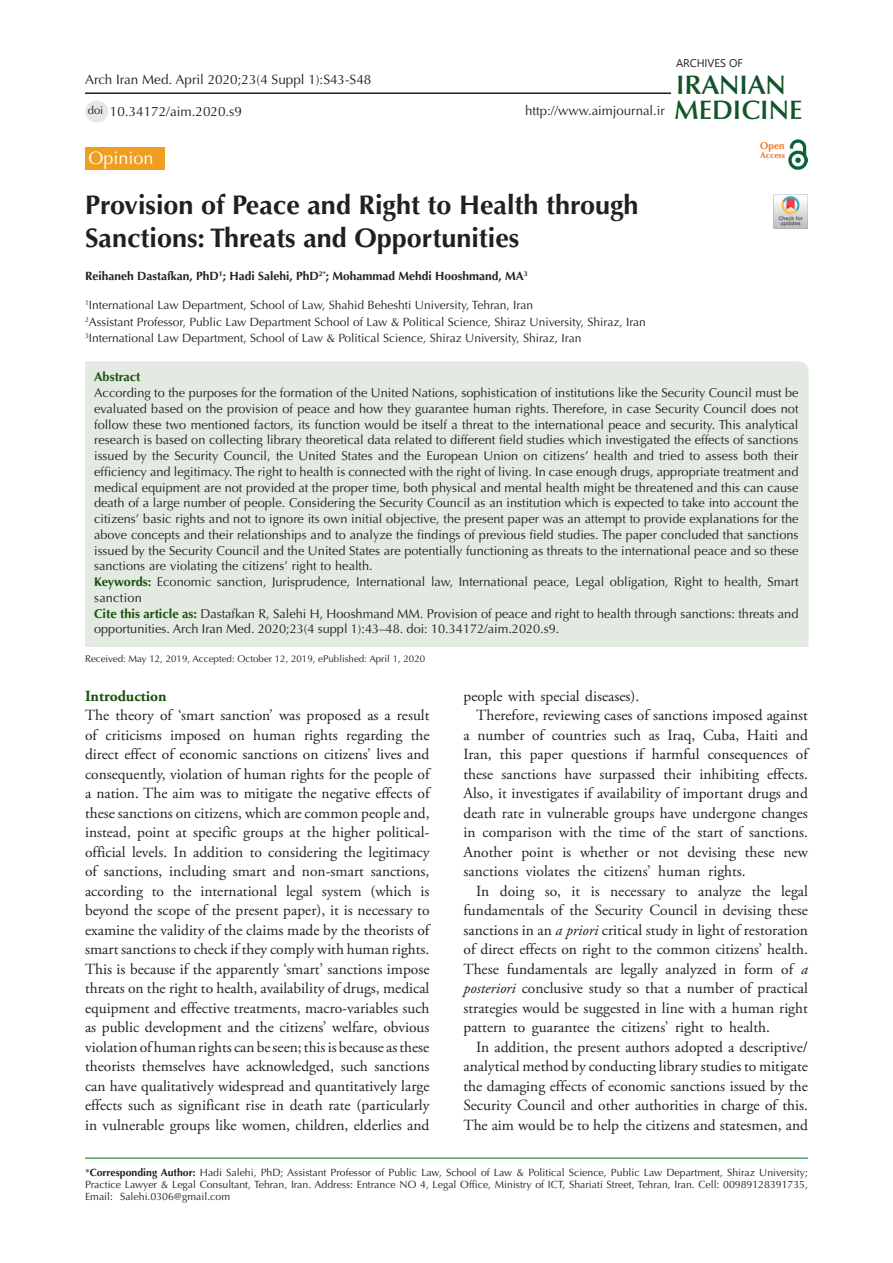
<style>
.page{position:relative;width:893px;height:1263px;background:#fff}
.page>*{position:absolute;margin:0;border:0;box-sizing:border-box;transform-origin:0 0}
.t1{font:700 27px/33px "Optima LT Std";color:#231f20}
.t2{font:600 26.85px "Optima LT Std";color:#11552a}
.t3{font:600 26.85px "Optima LT Std";color:#145228}
.t4{font:18px "Optima LT Std";color:#fff}
.t5{font:15.45px/19.5px "Adobe Garamond Pro";color:#231f20;text-align:justify}
.t6{font:700 15.45px "Adobe Garamond Pro";color:#19500a}
.t7{font:13.5px "Optima LT Std";color:#231f20}
.t8{font:13.2px "Optima LT Std";color:#231f20}
.t9{font:12.75px/15.8px "Optima LT Std";color:#231f20}
.t10{font:700 12.75px "Optima LT Std";color:#19510a}
.t11{font:12px "Optima LT Std";color:#231f20}
.t12{font:700 12px "Optima LT Std";color:#231f20}
.t13{font:11.25px "Optima LT Std";color:#231f20}
.t14{font:11.1px "Segoe UI";color:#231f20}
.t15{font:10.5px/12px "Optima LT Std";color:#231f20;text-align:justify}
.t16{font:700 9.9px "Optima LT Std";color:#ee7a23}
.t17{font:9.75px "Optima LT Std";color:#231f20}
.t18{font:700 8.4px "Optima LT Std";color:#e67625}
.s1{font-weight:700;color:#19500a}
.s2{font-style:italic}
.s3{font-weight:700}
</style>
<div class="page">
<hr style="left:85px;top:1158px;width:723px;height:1px;background:#007513">
<div style="left:85px;top:361px;width:724px;height:286px;background:#e3eae2"></div>
<div style="left:85px;top:147px;width:80px;height:23px;background:#f19d20"></div>
<hr style="left:85px;top:92px;width:586px;height:2px;background:#231f20">
<img style="left:788px;top:139px;width:20px;height:31px">
<div style="left:85px;top:100px;width:23px;height:22px;background:#e3eae2;border-radius:50%"></div>
<img style="left:774px;top:194px;width:34px;height:34px">
<p class="t7" style="left:85px;top:72px;width:288px">Arch Iran Med. April 2020;23(4 Suppl 1):S43-S48</p>
<p class="t13" style="left:88px;top:104px;width:17px">doi</p>
<p class="t7" style="left:110px;top:104px;width:134px">10.34172/aim.2020.s9</p>
<p class="t8" style="left:525px;top:103px;width:141px">http://www.aimjournal.ir</p>
<p class="t4" style="left:88px;top:147px;width:67px">Opinion</p>
<p class="t1" style="left:85px;top:189px;width:555px">Provision of Peace and Right to Health through<br>Sanctions: Threats and Opportunities</p>
<p class="t12" style="left:85px;top:269px;width:444px">Reihaneh Dastafkan, PhD<sup>1</sup>; Hadi Salehi, PhD<sup>2*</sup>; Mohammad Mehdi Hooshmand, MA<sup>3</sup></p>
<p class="t11" style="left:85px;top:298px;width:450px"><sup>1</sup>International Law Department, School of Law, Shahid Beheshti University, Tehran, Iran</p>
<p class="t11" style="left:85px;top:315px;width:562px"><sup>2</sup>Assistant Professor, Public Law Department School of Law &amp; Political Science, Shiraz University, Shiraz, Iran</p>
<p class="t11" style="left:85px;top:331px;width:498px"><sup>3</sup>International Law Department, School of Law &amp; Political Science, Shiraz University, Shiraz, Iran</p>
<p class="t14" style="left:676px;top:52px;width:68px">ARCHIVES OF</p>
<p class="t3" style="left:676px;top:69px;width:111px">IRANIAN</p>
<p class="t2" style="left:674px;top:94px;width:130px">MEDICINE</p>
<p class="t16" style="left:760px;top:140px;width:26px">Open</p>
<p class="t18" style="left:760px;top:150px;width:26px">Access</p>
<p class="t10" style="left:94px;top:370px;width:48px">Abstract</p>
<p class="t9" style="left:94px;top:385px;width:706px;text-align:justify">According to the purposes for the formation of the United Nations, sophistication of institutions like the Security Council must be evaluated based on the provision of peace and how they guarantee human rights. Therefore, in case Security Council does not follow these two mentioned factors, its function would be itself a threat to the international peace and security. This analytical research is based on collecting library theoretical data related to different field studies which investigated the effects of sanctions issued by the Security Council, the United States and the European Union on citizens’ health and tried to assess both their efficiency and legitimacy. The right to health is connected with the right of living. In case enough drugs, appropriate treatment and medical equipment are not provided at the proper time, both physical and mental health might be threatened and this can cause death of a large number of people. Considering the Security Council as an institution which is expected to take into account the citizens’ basic rights and not to ignore its own initial objective, the present paper was an attempt to provide explanations for the above concepts and their relationships and to analyze the findings of previous field studies. The paper concluded that sanctions issued by the Security Council and the United States are potentially functioning as threats to the international peace and so these sanctions are violating the citizens’ right to health.</p>
<p class="t9" style="left:94px;top:574px;width:706px"><span class="s1">Keywords:</span> Economic sanction, Jurisprudence, International law, International peace, Legal obligation, Right to health, Smart sanction</p>
<p class="t9" style="left:94px;top:606px;width:706px"><span class="s1">Cite this article as:</span> Dastafkan R, Salehi H, Hooshmand MM. Provision of peace and right to health through sanctions: threats and opportunities. Arch Iran Med. 2020;23(4 suppl 1):43–48. doi: 10.34172/aim.2020.s9.</p>
<p class="t17" style="left:85px;top:653px;width:342px">Received: May 12, 2019, Accepted: October 12, 2019, ePublished: April 1, 2020</p>
<p class="t6" style="left:85px;top:687px;width:83px">Introduction</p>
<p class="t5" style="left:85px;top:706px;width:346px">The theory of ‘smart sanction’ was proposed as a result of criticisms imposed on human rights regarding the direct effect of economic sanctions on citizens’ lives and consequently, violation of human rights for the people of a nation. The aim was to mitigate the negative effects of these sanctions on citizens, which are common people and, instead, point at specific groups at the higher political&shy;official levels. In addition to considering the legitimacy of sanctions, including smart and non-smart sanctions, according to the international legal system (which is beyond the scope of the present paper), it is necessary to examine the validity of the claims made by the theorists of smart sanctions to check if they comply with human rights.<br>This is because if the apparently ‘smart’ sanctions impose threats on the right to health, availability of drugs, medical equipment and effective treatments, macro-variables such as public development and the citizens’ welfare, obvious violation of human rights can be seen; this is because as these theorists themselves have acknowledged, such sanctions can have qualitatively widespread and quantitatively large effects such as significant rise in death rate (particularly in vulnerable groups like women, children, elderlies and</p>
<p class="t5" style="left:463px;top:687px;width:177px">people with special diseases).</p>
<p class="t5" style="left:463px;top:706px;width:346px;text-indent:13px">Therefore, reviewing cases of sanctions imposed against a number of countries such as Iraq, Cuba, Haiti and Iran, this paper questions if harmful consequences of these sanctions have surpassed their inhibiting effects.<br>Also, it investigates if availability of important drugs and death rate in vulnerable groups have undergone changes in comparison with the time of the start of sanctions.<br>Another point is whether or not devising these new sanctions violates the citizens’ human rights.</p>
<p class="t5" style="left:463px;top:882px;width:346px;text-indent:13px">In doing so, it is necessary to analyze the legal fundamentals of the Security Council in devising these sanctions in an <span class="s2">a priori</span> critical study in light of restoration of direct effects on right to the common citizens’ health.<br>These fundamentals are legally analyzed in form of <span class="s2">a posteriori</span> conclusive study so that a number of practical strategies would be suggested in line with a human right pattern to guarantee the citizens’ right to health.</p>
<p class="t5" style="left:463px;top:1038px;width:346px;text-indent:13px">In addition, the present authors adopted a descriptive/ analytical method by conducting library studies to mitigate the damaging effects of economic sanctions issued by the Security Council and other authorities in charge of this.<br>The aim would be to help the citizens and statesmen, and</p>
<p class="t15" style="left:85px;top:1166px;width:724px">*<span class="s3">Corresponding Author:</span> Hadi Salehi, PhD; Assistant Professor of Public Law, School of Law &amp; Political Science, Public Law Department, Shiraz University; Practice Lawyer &amp; Legal Consultant, Tehran, Iran. Address: Entrance NO 4, Legal Office, Ministry of ICT, Shariati Street, Tehran, Iran. Cell: 00989128391735, Email: Salehi.0306@gmail.com</p>
</div>
